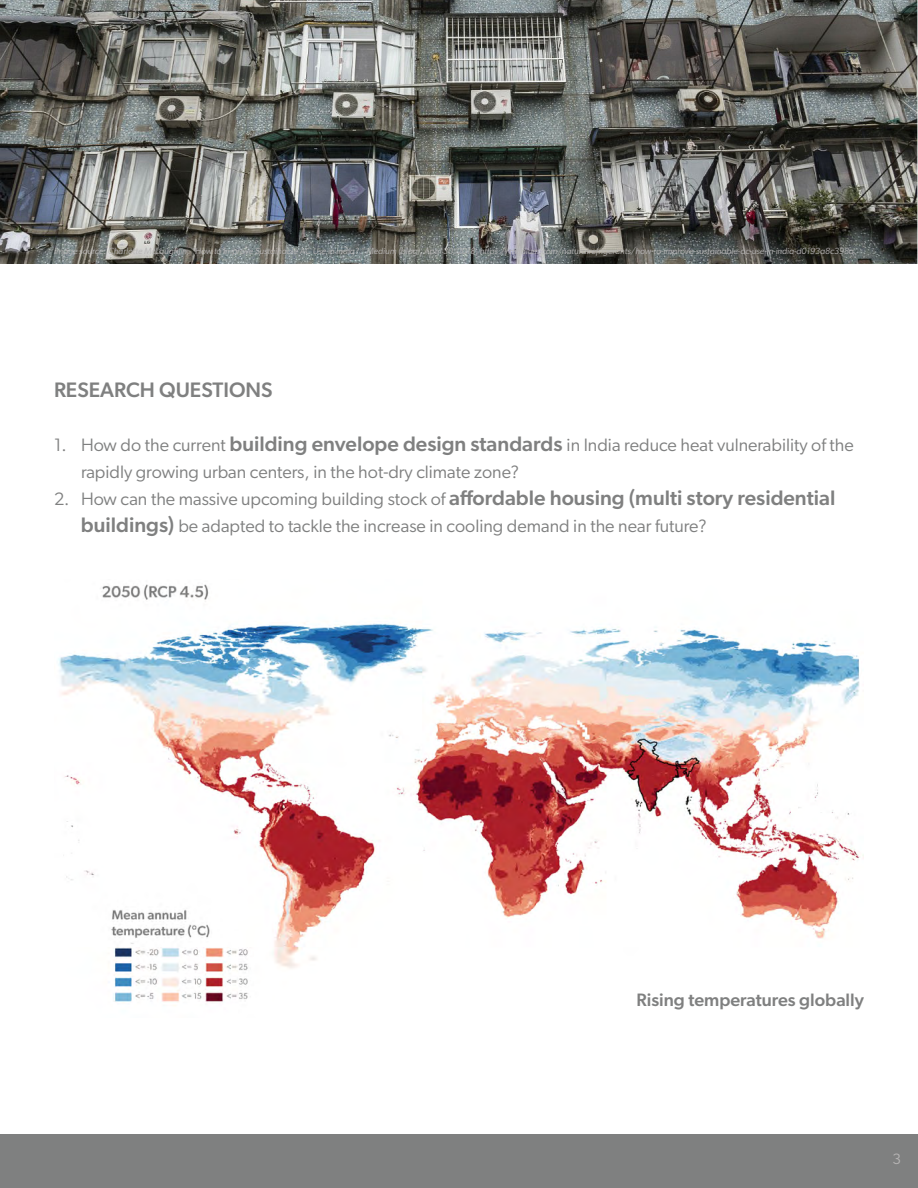
<style>
.page{position:relative;width:918px;height:1188px;background:#fff}
.page>*{position:absolute;margin:0;border:0;box-sizing:border-box;transform-origin:0 0}
.t1{font:500 21px "Gibson";color:#7f8080}
.t2{font:18px/27px "Gibson";color:#7f8080}
.t3{font:500 18px "Gibson";color:#7f8080}
.t4{font:15px "Gibson";color:#b6b4b4}
.t5{font:italic 9px "Gibson";color:#b6b4b4}
.s1{font-weight:500;font-size:21px}
</style>
<div class="page">
<div style="left:0;top:1134px;width:918px;height:54px;background:#7f8080"></div>
<img style="left:0;top:0;width:918px;height:264px">
<img style="left:58px;top:584px;width:806px;height:422px">
<p class="t5" style="left:54px;top:245px;width:804px">Image source: Charlotte McLaughlin, “How to Improve Sustainable AC Use in India?,” Medium (blog), April 30, 2018, https://medium.com/naturalrefrigerants/how-to-improve-sustainable-ac-use-in-india-d0193a8c398a.</p>
<p class="t1" style="left:54px;top:377px;width:220px">RESEARCH QUESTIONS</p>
<p class="t2" style="left:81px;top:431px;width:774px;text-indent:-27px">1. How do the current <span class="s1">building envelope design standards</span> in India reduce heat vulnerability of the rapidly growing urban centers, in the hot-dry climate zone?</p>
<p class="t2" style="left:81px;top:485px;width:756px;text-indent:-27px">2. How can the massive upcoming building stock of <span class="s1">affordable housing (multi story residential buildings)</span> be adapted to tackle the increase in cooling demand in the near future?</p>
<p class="t3" style="left:637px;top:989px;width:229px">Rising temperatures globally</p>
<p class="t4" style="left:892px;top:1150px;width:10px">3</p>
</div>
